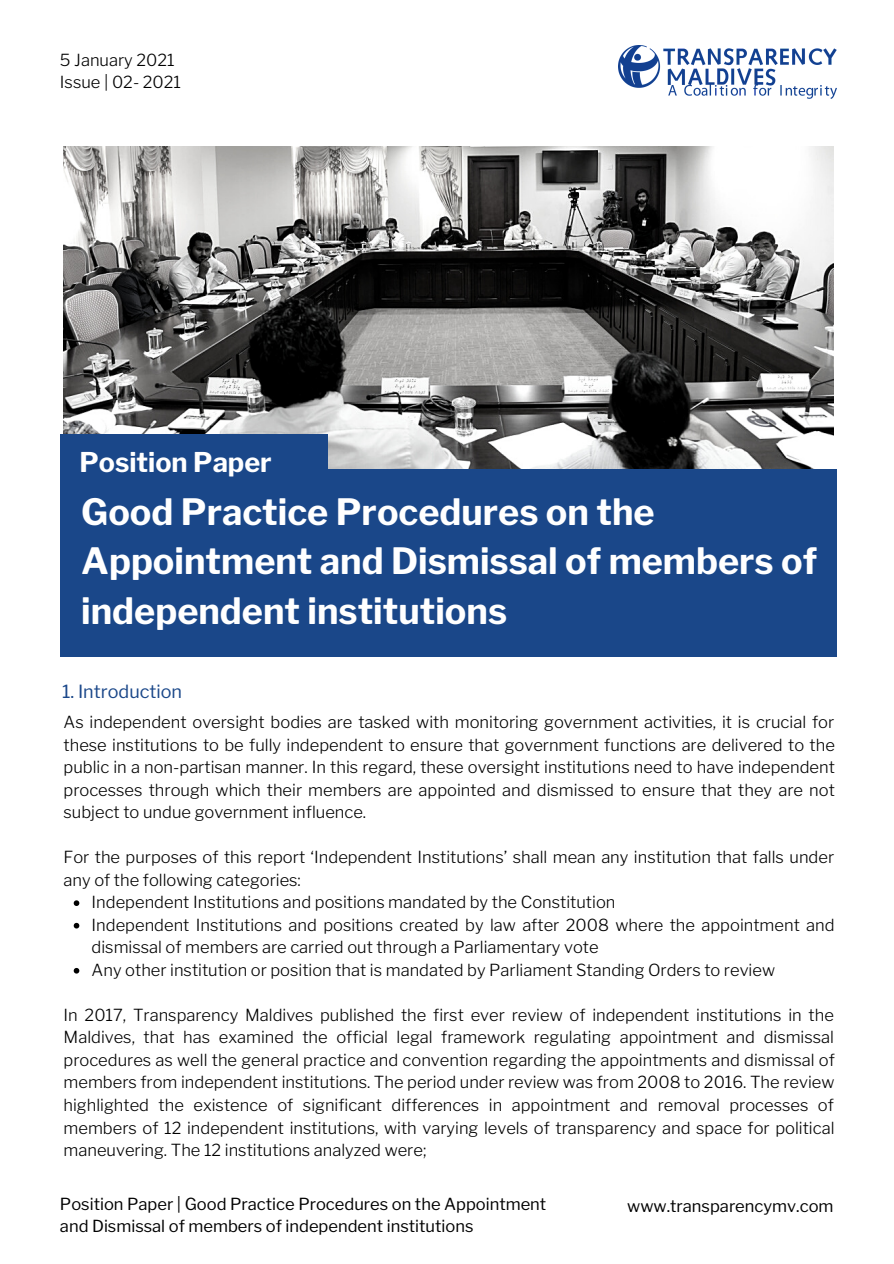
<style>
.page{position:relative;width:894px;height:1264px;background:#fff}
.page>*{position:absolute;margin:0;border:0;box-sizing:border-box;transform-origin:0 0}
.t1{font:700 36px/49.5px "Libre Franklin";color:#fff}
.t2{font:700 27px "Libre Franklin";color:#fff}
.t3{font:18px "Libre Franklin";color:#1a4789}
.t4{font:300 16.5px/22.5px "Libre Franklin";color:#000}
.t5{font:16.5px/22.5px "Libre Franklin";color:#000}
</style>
<div class="page">
<img style="left:618px;top:45px;width:218px;height:53px">
<img style="left:64px;top:147px;width:769px;height:322px">
<div style="left:60px;top:469px;width:776px;height:187px;background:#1a4789"></div>
<div style="left:60px;top:434px;width:267px;height:57px;background:#1a4789"></div>
<svg style="left:74px;top:900px;width:5px;height:6px"></svg>
<svg style="left:74px;top:922px;width:5px;height:6px"></svg>
<svg style="left:74px;top:968px;width:5px;height:5px"></svg>
<p class="t4" style="left:60px;top:49px;width:116px">5 January 2021</p>
<p class="t4" style="left:60px;top:71px;width:123px">Issue | 02- 2021</p>
<p class="t2" style="left:79px;top:446px;width:194px">Position Paper</p>
<p class="t1" style="left:81px;top:487px;width:737px">Good Practice Procedures on the<br>Appointment and Dismissal of members of independent institutions</p>
<p class="t3" style="left:62px;top:680px;width:121px">1. Introduction</p>
<p class="t4" style="left:64px;top:710px;width:772px;text-align:justify">As independent oversight bodies are tasked with monitoring government activities, it is crucial for these institutions to be fully independent to ensure that government functions are delivered to the public in a non-partisan manner. In this regard, these oversight institutions need to have independent processes through which their members are appointed and dismissed to ensure that they are not subject to undue government influence.</p>
<p class="t4" style="left:64px;top:846px;width:771px">For the purposes of this report ‘Independent Institutions’ shall mean any institution that falls under any of the following categories:</p>
<p class="t4" style="left:92px;top:891px;width:525px">Independent Institutions and positions mandated by the Constitution</p>
<p class="t4" style="left:92px;top:913px;width:744px">Independent Institutions and positions created by law after 2008 where the appointment and dismissal of members are carried out through a Parliamentary vote</p>
<p class="t4" style="left:92px;top:958px;width:684px">Any other institution or position that is mandated by Parliament Standing Orders to review</p>
<p class="t4" style="left:64px;top:1003px;width:772px;text-align:justify">In 2017, Transparency Maldives published the first ever review of independent institutions in the Maldives, that has examined the official legal framework regulating appointment and dismissal procedures as well the general practice and convention regarding the appointments and dismissal of members from independent institutions. The period under review was from 2008 to 2016. The review highlighted the existence of significant differences in appointment and removal processes of members of 12 independent institutions, with varying levels of transparency and space for political maneuvering. The 12 institutions analyzed were;</p>
<p class="t5" style="left:60px;top:1192px;width:487px">Position Paper | Good Practice Procedures on the Appointment and Dismissal of members of independent institutions</p>
<p class="t5" style="left:627px;top:1194px;width:208px">www.transparencymv.com</p>
</div>
